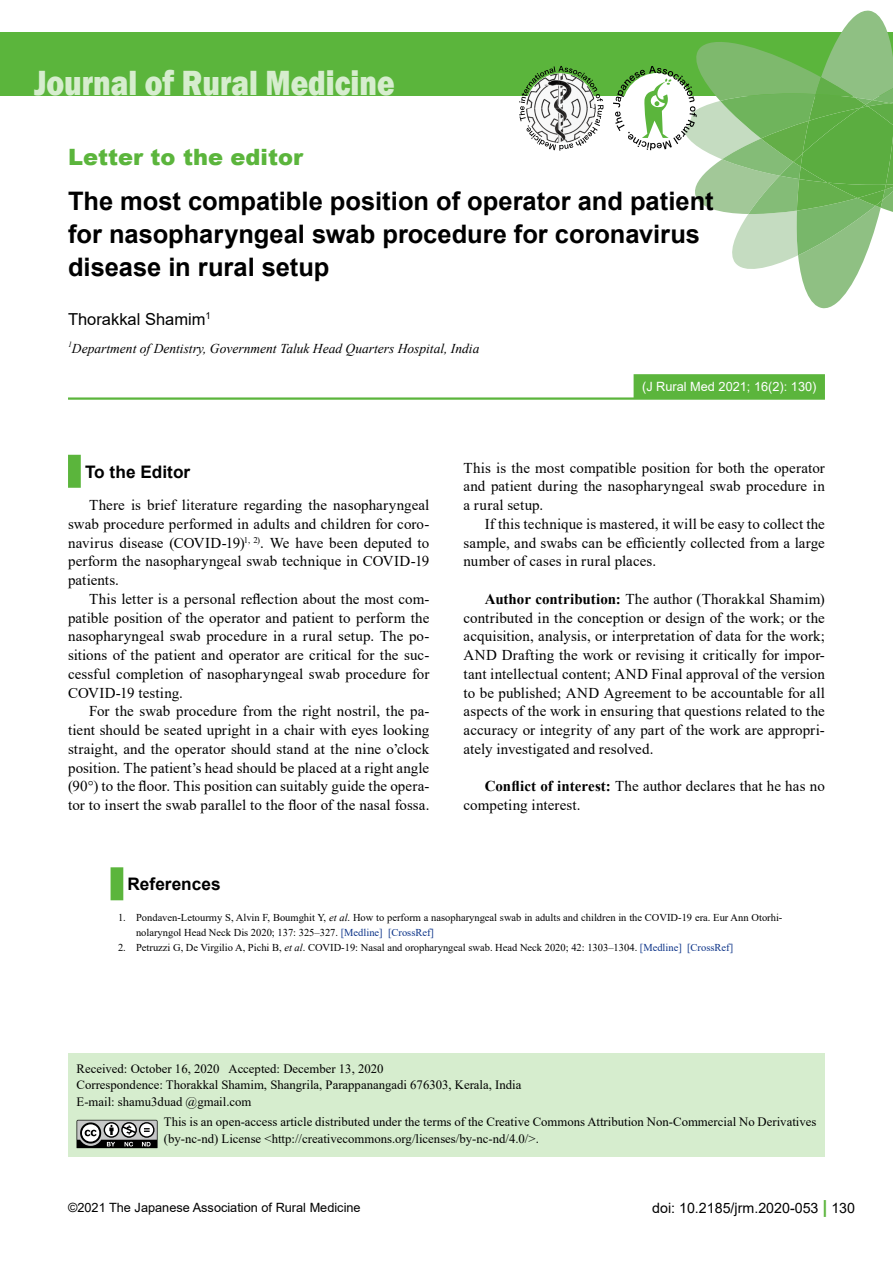
<style>
.page{position:relative;width:893px;height:1263px;background:#fff}
.page>*{position:absolute;margin:0;border:0;box-sizing:border-box;transform-origin:0 0}
.t1{font:800 36px "Franklin Gothic";color:#d6edce;scale:.83 1}
.t2{font:700 25.5px/33px "Arial";color:#000}
.t3{font:900 22.5px "Arial";color:#5bb53c}
.t4{font:700 17.25px "Arial";color:#000}
.t5{font:16.5px "Arial";color:#000}
.t6{font:15px/18.8px "Times New Roman";letter-spacing:.005em;color:#000;text-align:justify}
.t7{font:14.25px "Arial";color:#000}
.t8{font:italic 13.5px "Times New Roman";color:#000}
.t9{font:12.75px/16.5px "Times New Roman";color:#000}
.t10{font:12.75px "Arial";color:#000}
.t11{font:12.75px "Arial";color:#fff}
.t12{font:10.5px/15px "Times New Roman";color:#000}
.t13{font:italic 7.8px "Times New Roman";color:#000}
.s1{font-weight:700}
.s2{font-style:italic}
.s3{color:#0c3388}
.s4{font-weight:700;font-size:18px;color:#5bb53c}
</style>
<div class="page">
<div style="left:0;top:32px;width:893px;height:64px;background:#5bb53c"></div>
<svg style="left:613px;top:10px;width:280px;height:299px"></svg>
<svg style="left:519px;top:66px;width:84px;height:85px"></svg>
<hr style="left:68px;top:397px;width:757px;height:3px;background:#5bb53c">
<div style="left:634px;top:374px;width:191px;height:24px;background:#5bb53c"></div>
<div style="left:68px;top:455px;width:13px;height:33px;background:#5bb53c"></div>
<div style="left:111px;top:867px;width:12px;height:33px;background:#5bb53c"></div>
<div style="left:68px;top:1053px;width:757px;height:104px;background:#d6edce"></div>
<svg style="left:77px;top:1120px;width:81px;height:28px;background:#7c7d7c"></svg>
<h1 class="t1" style="left:34px;top:59px;width:436px">Journal of Rural Medicine</h1>
<h3 class="t3" style="left:68px;top:140px;width:236px">Letter to the editor</h3>
<h2 class="t2" style="left:68px;top:184px;width:647px">The most compatible position of operator and patient for nasopharyngeal swab procedure for coronavirus disease in rural setup</h2>
<p class="t5" style="left:68px;top:308px;width:144px">Thorakkal Shamim<sup>1</sup></p>
<p class="t13" style="left:68px;top:339px;width:5px">1</p>
<p class="t8" style="left:72px;top:339px;width:409px">Department of Dentistry, Government Taluk Head Quarters Hospital, India</p>
<p class="t11" style="left:642px;top:378px;width:176px">(J Rural Med 2021; 16(2): 130)</p>
<p class="t4" style="left:85px;top:460px;width:107px">To the Editor</p>
<p class="t6" style="left:68px;top:495px;width:363px;text-indent:21px">There is brief literature regarding the nasopharyngeal swab procedure performed in adults and children for coro&shy;navirus disease (COVID-19)<sup>1,</sup> <sup>2)</sup>. We have been deputed to perform the nasopharyngeal swab technique in COVID-19 patients.</p>
<p class="t6" style="left:68px;top:589px;width:363px;text-indent:21px">This letter is a personal reflection about the most com&shy;patible position of the operator and patient to perform the nasopharyngeal swab procedure in a rural setup. The po&shy;sitions of the patient and operator are critical for the suc&shy;cessful completion of nasopharyngeal swab procedure for COVID-19 testing.</p>
<p class="t6" style="left:68px;top:701px;width:363px;text-indent:21px">For the swab procedure from the right nostril, the pa&shy;tient should be seated upright in a chair with eyes looking straight, and the operator should stand at the nine o’clock position. The patient’s head should be placed at a right angle (90°) to the floor. This position can suitably guide the opera&shy;tor to insert the swab parallel to the floor of the nasal fossa.</p>
<p class="t6" style="left:463px;top:458px;width:363px">This is the most compatible position for both the operator and patient during the nasopharyngeal swab procedure in a rural setup.</p>
<p class="t6" style="left:463px;top:514px;width:363px;text-indent:21px">If this technique is mastered, it will be easy to collect the sample, and swabs can be efficiently collected from a large number of cases in rural places.</p>
<p class="t6" style="left:463px;top:589px;width:363px;text-indent:21px"><span class="s1">Author contribution:</span> The author (Thorakkal Shamim) contributed in the conception or design of the work; or the acquisition, analysis, or interpretation of data for the work; AND Drafting the work or revising it critically for impor&shy;tant intellectual content; AND Final approval of the version to be published; AND Agreement to be accountable for all aspects of the work in ensuring that questions related to the accuracy or integrity of any part of the work are appropri&shy;ately investigated and resolved.</p>
<p class="t6" style="left:463px;top:776px;width:363px;text-indent:21px"><span class="s1">Conflict of interest:</span> The author declares that he has no competing interest.</p>
<p class="t4" style="left:128px;top:872px;width:95px">References</p>
<p class="t12" style="left:136px;top:910px;width:648px;text-indent:-18px">1. Pondaven-Letourmy S, Alvin F, Boumghit Y, <span class="s2">et al</span>. How to perform a nasopharyngeal swab in adults and children in the COVID-19 era. Eur Ann Otorhi&shy;nolaryngol Head Neck Dis 2020; 137: 325–327. <span class="s3">[Medline] [CrossRef]</span></p>
<p class="t12" style="left:118px;top:940px;width:617px">2. Petruzzi G, De Virgilio A, Pichi B, <span class="s2">et al</span>. COVID-19: Nasal and oropharyngeal swab. Head Neck 2020; 42: 1303–1304. <span class="s3">[Medline] [CrossRef]</span></p>
<p class="t9" style="left:77px;top:1060px;width:446px">Received: October 16, 2020 Accepted: December 13, 2020<br>Correspondence: Thorakkal Shamim, Shangrila, Parappanangadi 676303, Kerala, India<br>E-mail: shamu3duad @gmail.com</p>
<p class="t9" style="left:164px;top:1113px;width:654px">This is an open-access article distributed under the terms of the Creative Commons Attribution Non-Commercial No Derivatives (by-nc-nd) License &lt;http://creativecommons.org/licenses/by-nc-nd/4.0/&gt;.</p>
<p class="t10" style="left:68px;top:1199px;width:294px">©2021 The Japanese Association of Rural Medicine</p>
<p class="t7" style="left:652px;top:1198px;width:204px">doi: 10.2185/jrm.2020-053 <span class="s4">|</span> 130</p>
</div>
